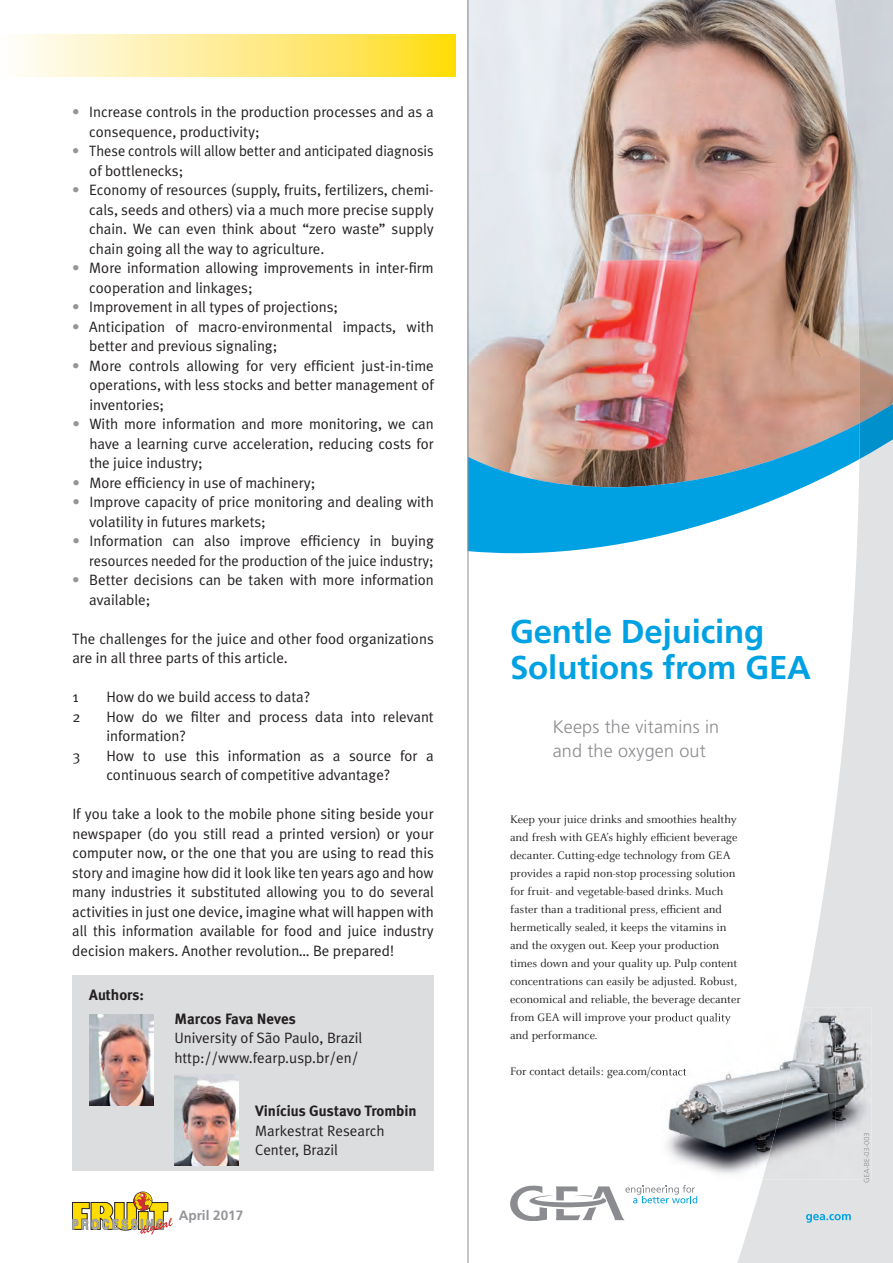
<style>
.page{position:relative;width:893px;height:1263px;background:#fff}
.page>*{position:absolute;margin:0;border:0;box-sizing:border-box;transform-origin:0 0}
.t1{font:700 33px/36px "Frutiger LT";letter-spacing:-.005em;color:#00a1e3}
.t2{font:300 18px/24px "Frutiger LT";letter-spacing:.01em;color:#8a8c8f}
.t3{font:15px/19.5px "Meta Plus Normal";color:#231f20}
.t4{font:15px/19.5px "Meta Plus Normal";color:#231f20;scale:.96 1}
.t5{font:700 15px "Meta Plus";color:#231f20}
.t6{font:700 13.5px "Frutiger";color:#939598}
.t7{font:12px/18px "Celeste OT";color:#231f20}
.s1{color:#939598}
</style>
<div class="page">
<svg style="left:72px;top:1192px;width:101px;height:43px"></svg>
<div style="left:72px;top:975px;width:362px;height:195px;background:#dcdddf"></div>
<img style="left:90px;top:1014px;width:64px;height:91px">
<img style="left:175px;top:1075px;width:64px;height:90px">
<img style="left:469px;top:0;width:264px;height:423px">
<svg style="left:469px;top:487px;width:264px;height:66px;fill:#00a1e3"></svg>
<img style="left:469px;top:423px;width:264px;height:64px">
<svg style="left:733px;top:0;width:160px;height:1263px"></svg>
<img style="left:835px;top:0;width:58px;height:423px">
<svg style="left:859px;top:396px;width:34px;height:63px;background:#54a1c2"></svg>
<img style="left:860px;top:404px;width:33px;height:19px">
<svg style="left:864px;top:1179px;width:5px;height:3px"></svg>
<img style="left:665px;top:1007px;width:120px;height:172px">
<img style="left:661px;top:1013px;width:70px;height:11px">
<img style="left:665px;top:1031px;width:61px;height:11px">
<img style="left:661px;top:1057px;width:65px;height:1px">
<img style="left:661px;top:1067px;width:25px;height:11px">
<img style="left:785px;top:1007px;width:50px;height:86px">
<img style="left:835px;top:1007px;width:36px;height:172px">
<img style="left:763px;top:1093px;width:72px;height:86px">
<img style="left:864px;top:1133px;width:5px;height:46px">
<svg style="left:510px;top:1185px;width:187px;height:36px"></svg>
<svg style="left:806px;top:1214px;width:45px;height:9px"></svg>
<hr style="left:468px;top:0;width:1px;height:1263px;background:#8a8c8f">
<svg style="left:19px;top:34px;width:436px;height:43px;background:#feec8b"></svg>
<p class="t3" style="left:89px;top:102px;width:346px;text-indent:-17px"><span class="s1">•</span> Increase controls in the production processes and as a consequence, productivity;</p>
<p class="t4" style="left:89px;top:141px;width:360px;text-indent:-17px"><span class="s1">•</span> These controls will allow better and anticipated diagnosis of bottlenecks;</p>
<p class="t3" style="left:89px;top:180px;width:346px;text-align:justify;text-indent:-17px"><span class="s1">•</span> Economy of resources (supply, fruits, fertilizers, chemi&shy;cals, seeds and others) via a much more precise supply chain. We can even think about “zero waste” supply chain going all the way to agriculture.</p>
<p class="t3" style="left:89px;top:258px;width:346px;text-indent:-17px"><span class="s1">•</span> More information allowing improvements in inter-firm cooperation and linkages;</p>
<p class="t3" style="left:72px;top:297px;width:267px"><span class="s1">•</span> Improvement in all types of projections;</p>
<p class="t3" style="left:89px;top:317px;width:346px;text-indent:-17px"><span class="s1">•</span> Anticipation of macro-environmental impacts, with better and previous signaling;</p>
<p class="t3" style="left:89px;top:356px;width:346px;text-align:justify;text-indent:-17px"><span class="s1">•</span> More controls allowing for very efficient just-in-time operations, with less stocks and better management of inventories;</p>
<p class="t3" style="left:89px;top:414px;width:346px;text-align:justify;text-indent:-17px"><span class="s1">•</span> With more information and more monitoring, we can have a learning curve acceleration, reducing costs for the juice industry;</p>
<p class="t3" style="left:72px;top:473px;width:244px"><span class="s1">•</span> More efficiency in use of machinery;</p>
<p class="t3" style="left:89px;top:492px;width:346px;text-indent:-17px"><span class="s1">•</span> Improve capacity of price monitoring and dealing with volatility in futures markets;</p>
<p class="t3" style="left:72px;top:531px;width:363px;text-align:right"><span class="s1">•</span> Information can also improve efficiency in buying resources needed for the production of the juice industry;</p>
<p class="t3" style="left:89px;top:570px;width:346px;text-indent:-17px"><span class="s1">•</span> Better decisions can be taken with more information available;</p>
<p class="t3" style="left:72px;top:629px;width:363px">The challenges for the juice and other food organizations are in all three parts of this article.</p>
<p class="t3" style="left:72px;top:687px;width:8px">1</p>
<p class="t3" style="left:106px;top:687px;width:205px">How do we build access to data?</p>
<p class="t3" style="left:72px;top:707px;width:10px">2</p>
<p class="t3" style="left:106px;top:707px;width:329px">How do we filter and process data into relevant information?</p>
<p class="t3" style="left:72px;top:746px;width:10px">3</p>
<p class="t3" style="left:106px;top:746px;width:329px">How to use this information as a source for a continuous search of competitive advantage?</p>
<p class="t3" style="left:72px;top:804px;width:363px;text-align:justify">If you take a look to the mobile phone siting beside your newspaper (do you still read a printed version) or your computer now, or the one that you are using to read this story and imagine how did it look like ten years ago and how many industries it substituted allowing you to do several activities in just one device, imagine what will happen with all this information available for food and juice industry decision makers. Another revolution… Be prepared!</p>
<p class="t5" style="left:89px;top:986px;width:56px">Authors:</p>
<p class="t5" style="left:174px;top:1010px;width:123px">Marcos Fava Neves</p>
<p class="t3" style="left:174px;top:1028px;width:189px">University of São Paulo, Brazil http://www.fearp.usp.br/en/</p>
<p class="t5" style="left:255px;top:1102px;width:163px">Vinícius Gustavo Trombin</p>
<p class="t3" style="left:255px;top:1120px;width:131px">Markestrat Research<br>Center, Brazil</p>
<p class="t6" style="left:179px;top:1208px;width:66px">April 2017</p>
<h1 class="t1" style="left:510px;top:614px;width:302px">Gentle Dejuicing<br>Solutions from GEA</h1>
<p class="t2" style="left:553px;top:715px;width:168px">Keeps the vitamins in and the oxygen out</p>
<p class="t7" style="left:510px;top:811px;width:232px">Keep your juice drinks and smoothies healthy and fresh with GEA’s highly efficient beverage decanter. Cutting-edge technology from GEA provides a rapid non-stop processing solution for fruit- and vegetable-based drinks. Much faster than a traditional press, efficient and hermetically sealed, it keeps the vitamins in and the oxygen out. Keep your production times down and your quality up. Pulp content concentrations can easily be adjusted. Robust, economical and reliable, the beverage decanter from GEA will improve your product quality and performance.</p>
<p class="t7" style="left:510px;top:1063px;width:178px">For contact details: gea.com/contact</p>
</div>
